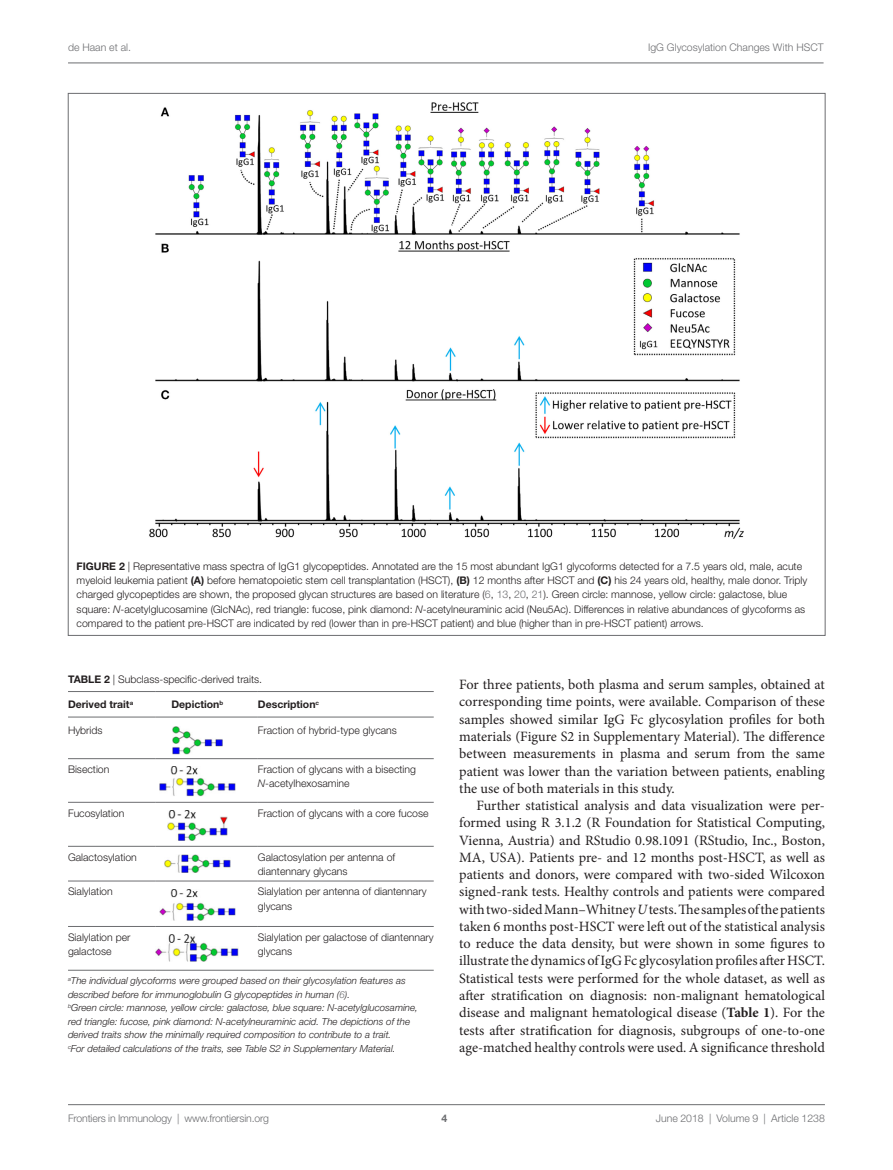
<style>
.page{position:relative;width:893px;height:1170px;background:#fff}
.page>*{position:absolute;margin:0;border:0;box-sizing:border-box;transform-origin:0 0}
.t1{font:14.25px/17.2px "Minion Pro";color:#231f20;text-align:justify}
.t2{font:300 10.5px/14.2px "Helvetica Neue LT Std";color:#231f20}
.t3{font:300 10.5px "Helvetica Neue LT Std";color:#6c6d70}
.t4{font:700 10.5px "Helvetica Neue LT Std";color:#231f20}
.t5{font:700 10.5px "Helvetica Neue LT Std";color:#6c6d70}
.t6{font:italic 300 9.75px/13.5px "Helvetica Neue LT Std";color:#231f20}
.s1{font-weight:700}
.s2{color:#6c6d70}
.s3{font-style:italic}
</style>
<div class="page">
<hr style="left:68px;top:691px;width:88px;height:1px;background:#6c6d70">
<hr style="left:68px;top:716px;width:88px;height:1px;background:#6c6d70">
<hr style="left:156px;top:691px;width:102px;height:1px;background:#6c6d70">
<hr style="left:156px;top:716px;width:102px;height:1px;background:#6c6d70">
<hr style="left:258px;top:691px;width:176px;height:1px;background:#6c6d70">
<hr style="left:258px;top:716px;width:176px;height:1px;background:#6c6d70">
<hr style="left:68px;top:969px;width:88px;height:1px;background:#6c6d70">
<hr style="left:156px;top:969px;width:102px;height:1px;background:#6c6d70">
<hr style="left:258px;top:969px;width:176px;height:1px;background:#6c6d70">
<hr style="left:68px;top:758px;width:88px;height:1px;background:#6c6d70">
<hr style="left:156px;top:758px;width:102px;height:1px;background:#6c6d70">
<hr style="left:258px;top:758px;width:176px;height:1px;background:#6c6d70">
<hr style="left:68px;top:802px;width:88px;height:1px;background:#6c6d70">
<hr style="left:156px;top:802px;width:102px;height:1px;background:#6c6d70">
<hr style="left:258px;top:802px;width:176px;height:1px;background:#6c6d70">
<hr style="left:68px;top:846px;width:88px;height:1px;background:#6c6d70">
<hr style="left:156px;top:846px;width:102px;height:1px;background:#6c6d70">
<hr style="left:258px;top:846px;width:176px;height:1px;background:#6c6d70">
<hr style="left:68px;top:880px;width:88px;height:1px;background:#6c6d70">
<hr style="left:156px;top:880px;width:102px;height:1px;background:#6c6d70">
<hr style="left:258px;top:880px;width:176px;height:1px;background:#6c6d70">
<hr style="left:68px;top:926px;width:88px;height:1px;background:#6c6d70">
<hr style="left:156px;top:926px;width:102px;height:1px;background:#6c6d70">
<hr style="left:258px;top:926px;width:176px;height:1px;background:#6c6d70">
<img style="left:173px;top:726px;width:49px;height:28px">
<img style="left:160px;top:766px;width:75px;height:30px">
<img style="left:167px;top:810px;width:60px;height:30px">
<img style="left:164px;top:854px;width:66px;height:18px">
<img style="left:160px;top:889px;width:75px;height:31px">
<img style="left:156px;top:934px;width:83px;height:27px">
<img style="left:149px;top:102px;width:595px;height:437px">
<hr style="left:68px;top:63px;width:756px;height:1px;background:#6c6d70">
<hr style="left:68px;top:1104px;width:757px;height:1px;background:#6c6d70">
<p class="t3" style="left:68px;top:41px;width:65px">de Haan et al.</p>
<p class="t3" style="left:648px;top:41px;width:177px">IgG Glycosylation Changes With HSCT</p>
<p class="t2" style="left:77px;top:559px;width:732px"><span class="s1">Figure 2</span> | Representative mass spectra of IgG1 glycopeptides. Annotated are the 15 most abundant IgG1 glycoforms detected for a 7.5 years old, male, acute myeloid leukemia patient <span class="s1">(A)</span> before hematopoietic stem cell transplantation (HSCT), <span class="s1">(B)</span> 12 months after HSCT and <span class="s1">(C)</span> his 24 years old, healthy, male donor. Triply charged glycopeptides are shown, the proposed glycan structures are based on literature (<span class="s2">6</span>, <span class="s2">13</span>, <span class="s2">20</span>, <span class="s2">21</span>). Green circle: mannose, yellow circle: galactose, blue square: <span class="s3">N</span>-acetylglucosamine (GlcNAc), red triangle: fucose, pink diamond: <span class="s3">N</span>-acetylneuraminic acid (Neu5Ac). Differences in relative abundances of glycoforms as compared to the patient pre-HSCT are indicated by red (lower than in pre-HSCT patient) and blue (higher than in pre-HSCT patient) arrows.</p>
<p class="t2" style="left:68px;top:672px;width:196px"><span class="s1">Table 2</span> | Subclass-specific-derived traits.</p>
<p class="t4" style="left:68px;top:697px;width:67px">Derived trait<sup>a</sup></p>
<p class="t4" style="left:172px;top:697px;width:53px">Depiction<sup>b</sup></p>
<p class="t4" style="left:258px;top:697px;width:63px">Description<sup>c</sup></p>
<p class="t2" style="left:68px;top:722px;width:36px">Hybrids</p>
<p class="t2" style="left:258px;top:722px;width:141px">Fraction of hybrid-type glycans</p>
<p class="t2" style="left:68px;top:762px;width:43px">Bisection</p>
<p class="t2" style="left:258px;top:762px;width:160px">Fraction of glycans with a bisecting<br><span class="s3">N</span>-acetylhexosamine</p>
<p class="t2" style="left:68px;top:805px;width:58px">Fucosylation</p>
<p class="t2" style="left:258px;top:805px;width:172px">Fraction of glycans with a core fucose</p>
<p class="t2" style="left:68px;top:849px;width:70px">Galactosylation</p>
<p class="t2" style="left:258px;top:849px;width:139px">Galactosylation per antenna of diantennary glycans</p>
<p class="t2" style="left:68px;top:884px;width:46px">Sialylation</p>
<p class="t2" style="left:258px;top:884px;width:170px">Sialylation per antenna of diantennary glycans</p>
<p class="t2" style="left:68px;top:929px;width:64px">Sialylation per galactose</p>
<p class="t2" style="left:258px;top:929px;width:177px">Sialylation per galactose of diantennary glycans</p>
<p class="t6" style="left:68px;top:973px;width:351px"><sup>a</sup>The individual glycoforms were grouped based on their glycosylation features as described before for immunoglobulin G glycopeptides in human (<span class="s2">6</span>).<br><sup>b</sup>Green circle: mannose, yellow circle: galactose, blue square: N-acetylglucosamine, red triangle: fucose, pink diamond: N-acetylneuraminic acid. The depictions of the derived traits show the minimally required composition to contribute to a trait.<br><sup>c</sup>For detailed calculations of the traits, see Table S2 in Supplementary Material.</p>
<p class="t1" style="left:459px;top:676px;width:367px">For three patients, both plasma and serum samples, obtained at corresponding time points, were available. Comparison of these samples showed similar IgG Fc glycosylation profiles for both materials (Figure S2 in Supplementary Material). The difference between measurements in plasma and serum from the same patient was lower than the variation between patients, enabling the use of both materials in this study.</p>
<p class="t1" style="left:459px;top:796px;width:367px;text-indent:17px">Further statistical analysis and data visualization were per&shy;formed using R 3.1.2 (R Foundation for Statistical Computing, Vienna, Austria) and RStudio 0.98.1091 (RStudio, Inc., Boston, MA, USA). Patients pre- and 12 months post-HSCT, as well as patients and donors, were compared with two-sided Wilcoxon signed-rank tests. Healthy controls and patients were compared with two-sided Mann–Whitney <span class="s3">U</span> tests. The samples of the patients taken 6 months post-HSCT were left out of the statistical analysis to reduce the data density, but were shown in some figures to illustrate the dynamics of IgG Fc glycosylation profiles after HSCT.<br>Statistical tests were performed for the whole dataset, as well as after stratification on diagnosis: non-malignant hematological disease and malignant hematological disease (<span class="s1">Table 1</span>). For the tests after stratification for diagnosis, subgroups of one-to-one age-matched healthy controls were used. A significance threshold</p>
<p class="t3" style="left:68px;top:1111px;width:203px">Frontiers in Immunology | www.frontiersin.org</p>
<p class="t3" style="left:656px;top:1111px;width:171px">June 2018 | Volume 9 | Article 1238</p>
<p class="t5" style="left:441px;top:1111px;width:7px">4</p>
</div>
